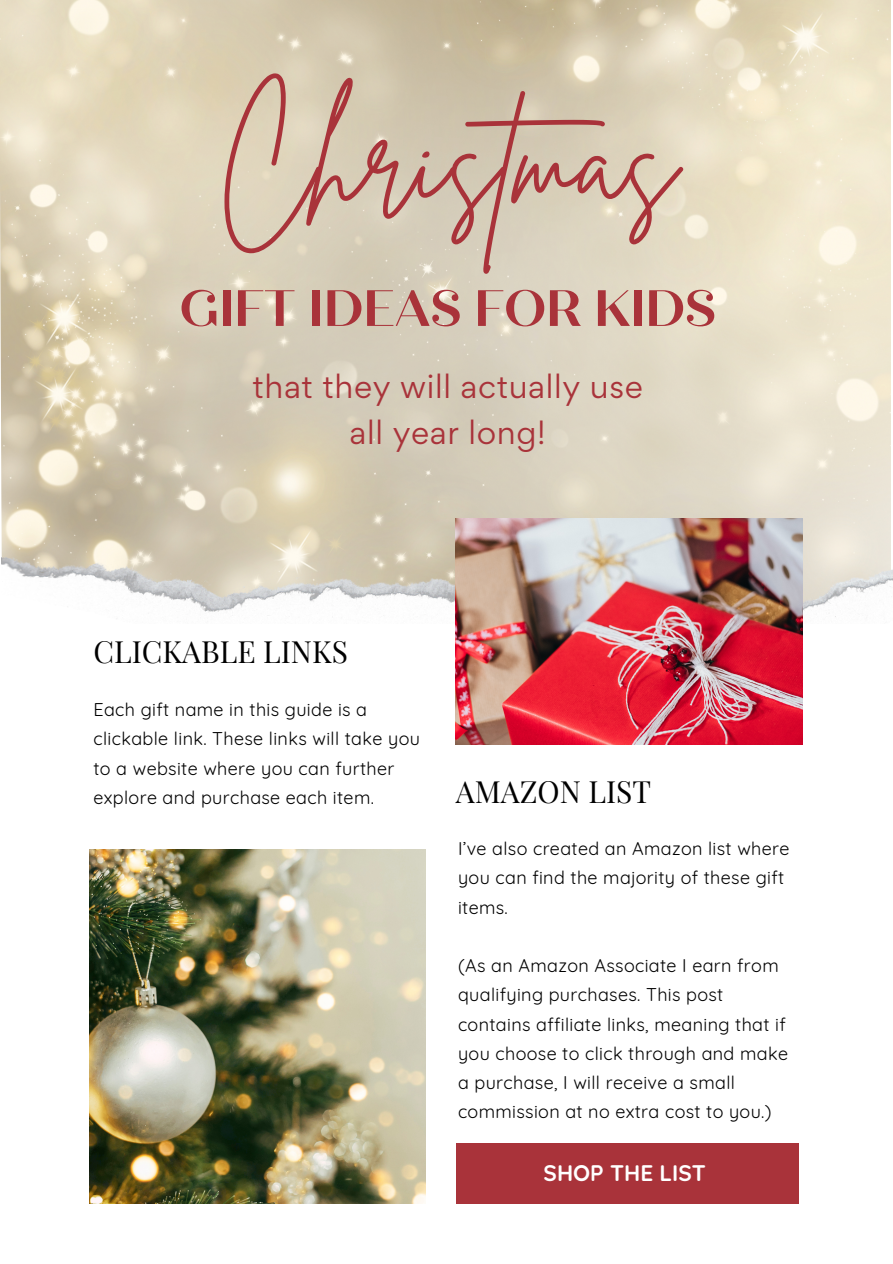
<style>
.page{position:relative;width:893px;height:1264px;background:#fff}
.page>*{position:absolute;margin:0;border:0;box-sizing:border-box;transform-origin:0 0}
.t1{font:124.35px "Brittany Signature";color:#a9333a}
.t2{font:700 51px "Quiche Display";color:#a9333a}
.t3{font:30px "Gordita";letter-spacing:.02em;color:#a9333a}
.t4{font:30px "Playfair Display";color:#000}
.t5{font:700 22.5px "Quicksand";color:#fff}
.t6{font:18px/29.2px "Quicksand";letter-spacing:.02em;color:#000}
</style>
<div class="page">
<img style="left:0;top:0;width:890px;height:565px">
<img style="left:2px;top:557px;width:890px;height:66px">
<div style="left:456px;top:1142px;width:342px;height:61px;background:#a9333a"></div>
<img style="left:456px;top:518px;width:346px;height:226px">
<img style="left:89px;top:849px;width:336px;height:354px">
<p class="t1" style="left:218px;top:78px;width:460px">Christmas</p>
<p class="t2" style="left:180px;top:278px;width:537px">GIFT IDEAS FOR KIDS</p>
<p class="t3" style="left:252px;top:366px;width:392px">that they will actually use</p>
<p class="t3" style="left:349px;top:412px;width:197px">all year long!</p>
<p class="t4" style="left:93px;top:631px;width:256px">CLICKABLE LINKS</p>
<p class="t6" style="left:93px;top:694px;width:328px">Each gift name in this guide is a clickable link. These links will take you to a website where you can further explore and purchase each item.</p>
<p class="t4" style="left:456px;top:770px;width:197px">AMAZON LIST</p>
<p class="t6" style="left:458px;top:833px;width:333px">I’ve also created an Amazon list where you can find the majority of these gift items.</p>
<p class="t6" style="left:458px;top:950px;width:331px">(As an Amazon Associate I earn from qualifying purchases. This post contains affiliate links, meaning that if you choose to click through and make a purchase, I will receive a small commission at no extra cost to you.)</p>
<p class="t5" style="left:543px;top:1158px;width:164px">SHOP THE LIST</p>
</div>
